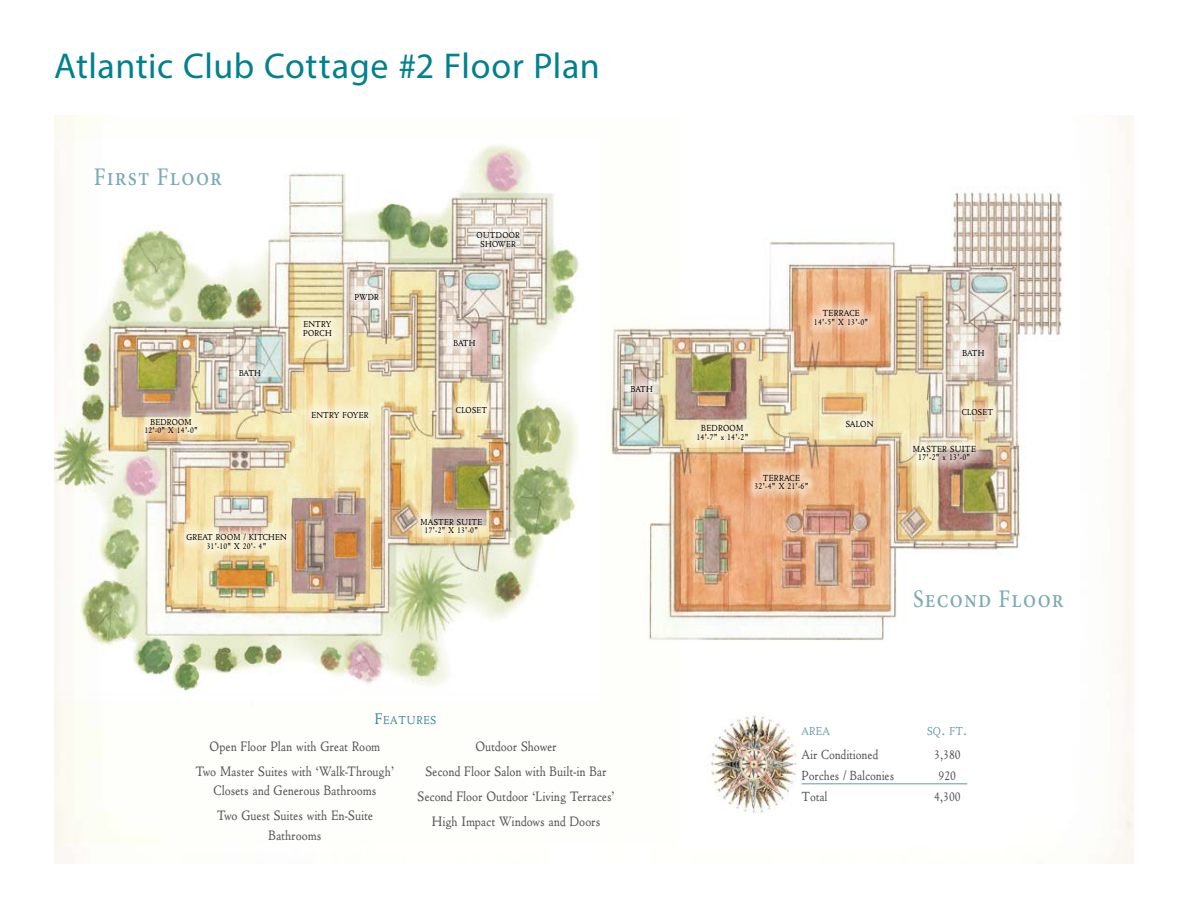
<style>
.page{position:relative;width:1188px;height:918px;background:#fff}
.page>*{position:absolute;margin:0;border:0;box-sizing:border-box;transform-origin:0 0}
.Property_Name{font:36px "Myriad Pro";letter-spacing:.015em;color:#00818f}
.t1{font:500 25.35px "Minion Pro";letter-spacing:.055em;color:#7cabb3;scale:.87 1}
.t2{font:15.45px/25.2px "Cg Cloister";color:#58595b;text-align:center;scale:.87 1}
.t3{font:15px "Cg Cloister";color:#58595b;scale:.87 1}
.t4{font:13.05px "Cg Cloister";letter-spacing:.02em;color:#679fa8;scale:.87 1}
.t5{font:13.05px "Cg Cloister";letter-spacing:.065em;color:#3b8994;scale:.87 1}
.t6{font:9.9px/8.6px "Cg Cloister";letter-spacing:.035em;color:#000;text-align:center;scale:.87 1}
.t7{font:9.75px/8.4px "Cg Cloister";letter-spacing:.035em;color:#000;text-align:center;scale:.87 1}
.s1{font-size:17.4px}
</style>
<div class="page">
<img style="left:54px;top:116px;width:625px;height:728px">
<img style="left:707px;top:711px;width:90px;height:103px">
<hr style="left:802px;top:784px;width:165px;height:1px;background:#749ba4">
<svg style="left:137px;top:409px;width:69px;height:34px"></svg>
<svg style="left:412px;top:508px;width:79px;height:34px"></svg>
<svg style="left:178px;top:524px;width:117px;height:34px"></svg>
<svg style="left:303px;top:402px;width:74px;height:26px"></svg>
<img style="left:606px;top:185px;width:458px;height:456px">
<svg style="left:689px;top:415px;width:67px;height:34px"></svg>
<svg style="left:904px;top:436px;width:80px;height:34px"></svg>
<svg style="left:837px;top:411px;width:45px;height:26px"></svg>
<svg style="left:746px;top:464px;width:70px;height:35px"></svg>
<svg style="left:806px;top:300px;width:70px;height:35px"></svg>
<svg style="left:295px;top:311px;width:45px;height:34px"></svg>
<svg style="left:445px;top:330px;width:39px;height:25px"></svg>
<svg style="left:469px;top:222px;width:60px;height:34px"></svg>
<svg style="left:954px;top:340px;width:39px;height:26px"></svg>
<svg style="left:231px;top:359px;width:39px;height:26px"></svg>
<svg style="left:622px;top:376px;width:39px;height:25px"></svg>
<svg style="left:346px;top:284px;width:41px;height:26px"></svg>
<svg style="left:447px;top:397px;width:49px;height:26px"></svg>
<svg style="left:953px;top:399px;width:49px;height:26px"></svg>
<p class="Property_Name" style="left:54px;top:44px;width:547px">Atlantic Club Cottage #2 Floor Plan</p>
<p class="t1" style="left:94px;top:160px;width:149px">First Floor</p>
<p class="t7" style="left:144px;top:418px;width:63px">BEDROOM<br>12'-0" X 14'-0"</p>
<p class="t7" style="left:239px;top:369px;width:27px">BATH</p>
<p class="t7" style="left:303px;top:320px;width:34px;text-align:left">ENTRY<br>PORCH</p>
<p class="t7" style="left:354px;top:293px;width:30px">PWDR</p>
<p class="t7" style="left:311px;top:411px;width:67px">ENTRY FOYER</p>
<p class="t7" style="left:186px;top:533px;width:117px">GREAT ROOM / KITCHEN<br>31'-10" X 20'- 4"</p>
<p class="t7" style="left:477px;top:231px;width:51px">OUTDOOR<br>SHOWER</p>
<p class="t7" style="left:454px;top:339px;width:27px">BATH</p>
<p class="t7" style="left:631px;top:385px;width:27px">BATH</p>
<p class="t6" style="left:814px;top:309px;width:64px">TERRACE<br>14'-5" X 13'-0"</p>
<p class="t7" style="left:963px;top:349px;width:27px">BATH</p>
<p class="t7" style="left:456px;top:406px;width:38px">CLOSET</p>
<p class="t7" style="left:962px;top:408px;width:38px">CLOSET</p>
<p class="t7" style="left:420px;top:517px;width:73px">MASTER SUITE<br>17'-2" X 13'-0"</p>
<p class="t6" style="left:696px;top:424px;width:61px">BEDROOM<br>14'-7" x 14'-2"</p>
<p class="t6" style="left:754px;top:473px;width:64px">TERRACE<br>32'-4" X 21'-6"</p>
<p class="t6" style="left:846px;top:420px;width:34px">SALON</p>
<p class="t6" style="left:913px;top:445px;width:74px">MASTER SUITE<br>17'-2" x 13'-0"</p>
<p class="t1" style="left:913px;top:582px;width:175px">Second Floor</p>
<p class="t5" style="left:375px;top:712px;width:72px"><span class="s1">F</span>EATURES</p>
<p class="t2" style="left:195px;top:733px;width:230px">Open Floor Plan with Great Room<br>Two Master Suites with ‘Walk-Through’</p>
<p class="t2" style="left:214px;top:778px;width:189px;text-align:left">Closets and Generous Bathrooms<br>Two Guest Suites with En-Suite</p>
<p class="t2" style="left:269px;top:822px;width:62px">Bathrooms</p>
<p class="t2" style="left:417px;top:733px;width:228px">Outdoor Shower<br>Second Floor Salon with Built-in Bar<br>Second Floor Outdoor ‘Living Terraces’<br>High Impact Windows and Doors</p>
<p class="t4" style="left:802px;top:723px;width:34px">AREA</p>
<p class="t4" style="left:927px;top:723px;width:48px">SQ<span class="s1">.</span> FT<span class="s1">.</span></p>
<p class="t3" style="left:802px;top:744px;width:90px">Air Conditioned</p>
<p class="t3" style="left:934px;top:744px;width:32px">3,380</p>
<p class="t3" style="left:802px;top:765px;width:108px">Porches / Balconies</p>
<p class="t3" style="left:939px;top:765px;width:21px">920</p>
<p class="t3" style="left:802px;top:786px;width:31px">Total</p>
<p class="t3" style="left:934px;top:786px;width:32px">4,300</p>
</div>
